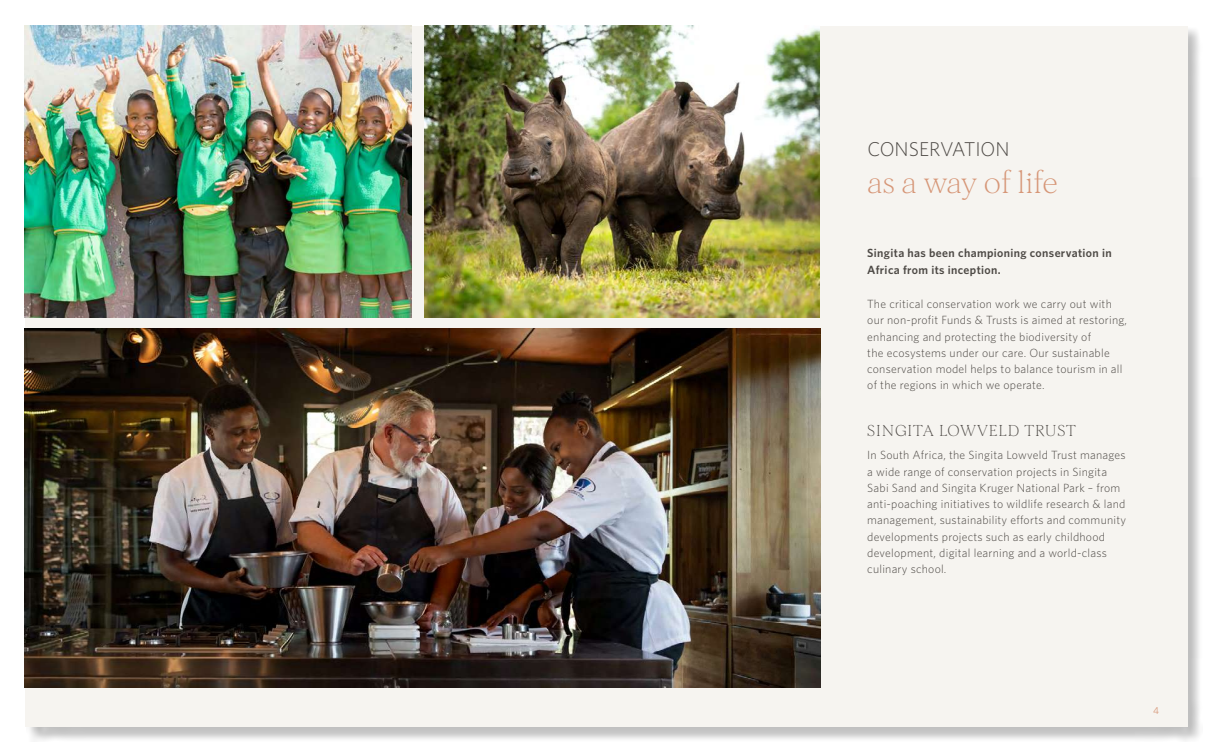
<style>
.page{position:relative;width:1213px;height:750px;background:#fff}
.page>*{position:absolute;margin:0;border:0;box-sizing:border-box;transform-origin:0 0}
.t1{font:200 31.25px "Morion";color:#d69677}
.t2{font:300 20px "Whitney";color:#4d4945}
.t3{font:200 15px "Morion";letter-spacing:.06em;color:#4d4945}
.t4{font:300 11.88px/16.2px "Whitney";letter-spacing:.02em;color:#4d4945}
.t5{font:600 11.88px/17.5px "Whitney";letter-spacing:.03em;color:#4d4945}
.t6{font:10px "Whitney";color:#d69677}
</style>
<div class="page">
<div style="left:26px;top:27px;width:1177px;height:715px;background:#808080;opacity:.5"></div>
<div style="left:25px;top:26px;width:1162px;height:700px;background:#f6f4f0"></div>
<img style="left:25px;top:26px;width:386px;height:292px">
<img style="left:25px;top:328px;width:796px;height:360px">
<img style="left:424px;top:26px;width:395px;height:292px">
<h2 class="t2" style="left:867px;top:136px;width:144px">CONSERVATION</h2>
<h1 class="t1" style="left:867px;top:165px;width:192px">as a way of life</h1>
<p class="t5" style="left:867px;top:244px;width:246px">Singita has been championing conservation in<br>Africa from its inception.</p>
<p class="t4" style="left:867px;top:296px;width:261px">The critical conservation work we carry out with our non-profit Funds &amp; Trusts is aimed at restoring, enhancing and protecting the biodiversity of<br>the ecosystems under our care. Our sustainable conservation model helps to balance tourism in all of the regions in which we operate.</p>
<p class="t3" style="left:867px;top:422px;width:210px">SINGITA LOWVELD TRUST</p>
<p class="t4" style="left:867px;top:447px;width:260px">In South Africa, the Singita Lowveld Trust manages a wide range of conservation projects in Singita Sabi Sand and Singita Kruger National Park – from anti-poaching initiatives to wildlife research &amp; land management, sustainability efforts and community developments projects such as early childhood development, digital learning and a world-class culinary school.</p>
<p class="t6" style="left:1153px;top:704px;width:7px">4</p>
</div>
